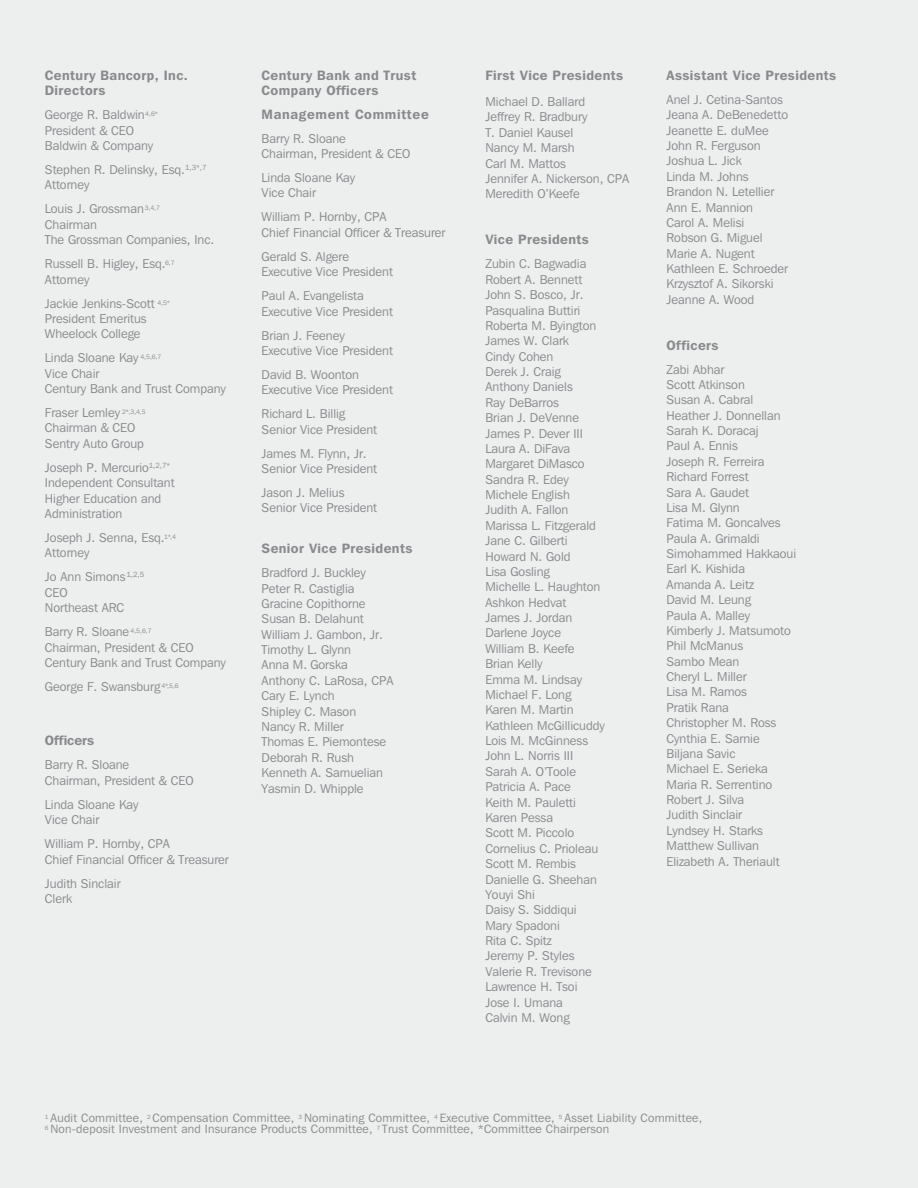
<style>
.page{position:relative;width:918px;height:1188px;background:#edeeee}
.page>*{position:absolute;margin:0;border:0;box-sizing:border-box;transform-origin:0 0}
.t1{font:600 13.5px/15.5px "Franklin Gothic IT Cby BT";letter-spacing:.03em;color:#888b8d}
.t2{font:600 13.5px "Franklin Gothic IT Cby BT";letter-spacing:.05em;color:#888b8d}
.t3{font:12.75px/15.5px "Franklin Gothic IT Cby BT";color:#888b8d}
.t4{font:12px/11.2px "Franklin Gothic IT Cby BT";letter-spacing:.02em;color:#888b8d}
</style>
<div class="page">
<p class="t1" style="left:45px;top:67px;width:144px">Century Bancorp, Inc.<br>Directors</p>
<p class="t3" style="left:45px;top:107px;width:115px">George R. Baldwin<sup>4,6*<br></sup>President &amp; CEO<br>Baldwin &amp; Company</p>
<p class="t3" style="left:45px;top:162px;width:163px">Stephen R. Delinsky, Esq.<sup>1,3*,7<br></sup>Attorney</p>
<p class="t3" style="left:45px;top:201px;width:171px">Louis J. Grossman<sup>3,4,7<br></sup>Chairman<br>The Grossman Companies, Inc.</p>
<p class="t3" style="left:45px;top:256px;width:131px">Russell B. Higley, Esq.<sup>6,7<br></sup>Attorney</p>
<p class="t3" style="left:45px;top:295px;width:127px">Jackie Jenkins-Scott <sup>4,5*<br></sup>President Emeritus<br>Wheelock College</p>
<p class="t3" style="left:45px;top:350px;width:183px">Linda Sloane Kay <sup>4,5,6,7<br></sup>Vice Chair<br>Century Bank and Trust Company</p>
<p class="t3" style="left:45px;top:405px;width:102px">Fraser Lemley <sup>2*,3,4,5<br></sup>Chairman &amp; CEO<br>Sentry Auto Group</p>
<p class="t3" style="left:45px;top:460px;width:131px">Joseph P. Mercurio<sup>1,2,7*<br></sup>Independent Consultant<br>Higher Education and<br>Administration</p>
<p class="t3" style="left:45px;top:530px;width:132px">Joseph J. Senna, Esq.<sup>1*,4<br></sup>Attorney</p>
<p class="t3" style="left:45px;top:569px;width:101px">Jo Ann Simons<sup>1,2,5<br></sup>CEO<br>Northeast ARC</p>
<p class="t3" style="left:45px;top:624px;width:183px">Barry R. Sloane <sup>4,5,6,7<br></sup>Chairman, President &amp; CEO<br>Century Bank and Trust Company</p>
<p class="t3" style="left:45px;top:679px;width:135px">George F. Swansburg <sup>4*,5,6</sup></p>
<p class="t1" style="left:45px;top:733px;width:51px">Officers</p>
<p class="t3" style="left:45px;top:757px;width:150px">Barry R. Sloane<br>Chairman, President &amp; CEO</p>
<p class="t3" style="left:45px;top:796px;width:95px">Linda Sloane Kay<br>Vice Chair</p>
<p class="t3" style="left:45px;top:836px;width:185px">William P. Hornby, CPA<br>Chief Financial Officer &amp; Treasurer</p>
<p class="t3" style="left:45px;top:875px;width:77px">Judith Sinclair<br>Clerk</p>
<p class="t1" style="left:262px;top:68px;width:156px;line-height:14.5px">Century Bank and Trust<br>Company Officers</p>
<p class="t2" style="left:262px;top:105px;width:169px">Management Committee</p>
<p class="t3" style="left:262px;top:130px;width:150px">Barry R. Sloane<br>Chairman, President &amp; CEO</p>
<p class="t3" style="left:262px;top:170px;width:95px">Linda Sloane Kay<br>Vice Chair</p>
<p class="t3" style="left:262px;top:209px;width:185px">William P. Hornby, CPA<br>Chief Financial Officer &amp; Treasurer</p>
<p class="t3" style="left:262px;top:248px;width:133px">Gerald S. Algere<br>Executive Vice President</p>
<p class="t3" style="left:262px;top:288px;width:133px">Paul A. Evangelista<br>Executive Vice President</p>
<p class="t3" style="left:262px;top:327px;width:133px">Brian J. Feeney<br>Executive Vice President</p>
<p class="t3" style="left:262px;top:367px;width:133px">David B. Woonton<br>Executive Vice President</p>
<p class="t3" style="left:262px;top:406px;width:117px">Richard L. Billig<br>Senior Vice President</p>
<p class="t3" style="left:262px;top:445px;width:117px">James M. Flynn, Jr.<br>Senior Vice President</p>
<p class="t3" style="left:262px;top:485px;width:117px">Jason J. Melius<br>Senior Vice President</p>
<p class="t1" style="left:262px;top:540px;width:152px">Senior Vice Presidents</p>
<p class="t3" style="left:262px;top:565px;width:133px">Bradford J. Buckley<br>Peter R. Castiglia<br>Gracine Copithorne<br>Susan B. Delahunt<br>William J. Gambon, Jr.<br>Timothy L. Glynn<br>Anna M. Gorska<br>Anthony C. LaRosa, CPA<br>Cary E. Lynch<br>Shipley C. Mason<br>Nancy R. Miller<br>Thomas E. Piemontese<br>Deborah R. Rush<br>Kenneth A. Samuelian<br>Yasmin D. Whipple</p>
<p class="t1" style="left:485px;top:67px;width:139px">First Vice Presidents</p>
<p class="t3" style="left:485px;top:94px;width:104px">Michael D. Ballard<br>Jeffrey R. Bradbury</p>
<p class="t3" style="left:485px;top:124px;width:145px">T. Daniel Kausel<br>Nancy M. Marsh<br>Carl M. Mattos<br>Jennifer A. Nickerson, CPA<br>Meredith O’Keefe</p>
<p class="t1" style="left:485px;top:232px;width:105px">Vice Presidents</p>
<p class="t3" style="left:485px;top:256px;width:121px">Zubin C. Bagwadia<br>Robert A. Bennett<br>John S. Bosco, Jr.<br>Pasqualina Buttiri<br>Roberta M. Byington<br>James W. Clark<br>Cindy Cohen<br>Derek J. Craig<br>Anthony Daniels<br>Ray DeBarros<br>Brian J. DeVenne<br>James P. Dever III<br>Laura A. DiFava<br>Margaret DiMasco<br>Sandra R. Edey<br>Michele English<br>Judith A. Fallon<br>Marissa L. Fitzgerald<br>Jane C. Gilberti<br>Howard N. Gold<br>Lisa Gosling<br>Michelle L. Haughton<br>Ashkon Hedvat<br>James J. Jordan<br>Darlene Joyce<br>William B. Keefe<br>Brian Kelly<br>Emma M. Lindsay<br>Michael F. Long<br>Karen M. Martin<br>Kathleen McGillicuddy<br>Lois M. McGinness<br>John L. Norris III<br>Sarah A. O’Toole<br>Patricia A. Pace<br>Keith M. Pauletti<br>Karen Pessa<br>Scott M. Piccolo<br>Cornelius C. Prioleau<br>Scott M. Rembis<br>Danielle G. Sheehan<br>Youyi Shi<br>Daisy S. Siddiqui<br>Mary Spadoni<br>Rita C. Spitz<br>Jeremy P. Styles<br>Valerie R. Trevisone<br>Lawrence H. Tsoi<br>Jose I. Umana<br>Calvin M. Wong</p>
<p class="t1" style="left:667px;top:67px;width:171px">Assistant Vice Presidents</p>
<p class="t3" style="left:667px;top:92px;width:123px">Anel J. Cetina-Santos<br>Jeana A. DeBenedetto<br>Jeanette E. duMee<br>John R. Ferguson<br>Joshua L. Jick<br>Linda M. Johns<br>Brandon N. Letellier<br>Ann E. Mannion<br>Carol A. Melisi<br>Robson G. Miguel<br>Marie A. Nugent<br>Kathleen E. Schroeder<br>Krzysztof A. Sikorski<br>Jeanne A. Wood</p>
<p class="t1" style="left:667px;top:337px;width:54px">Officers</p>
<p class="t3" style="left:667px;top:361px;width:131px">Zabi Abhar<br>Scott Atkinson<br>Susan A. Cabral<br>Heather J. Donnellan<br>Sarah K. Doracaj<br>Paul A. Ennis<br>Joseph R. Ferreira<br>Richard Forrest<br>Sara A. Gaudet<br>Lisa M. Glynn<br>Fatima M. Goncalves<br>Paula A. Grimaldi<br>Simohammed Hakkaoui<br>Earl K. Kishida<br>Amanda A. Leitz<br>David M. Leung<br>Paula A. Malley<br>Kimberly J. Matsumoto<br>Phil McManus<br>Sambo Mean<br>Cheryl L. Miller<br>Lisa M. Ramos<br>Pratik Rana<br>Christopher M. Ross<br>Cynthia E. Sarnie<br>Biljana Savic<br>Michael E. Serieka<br>Maria R. Serrentino<br>Robert J. Silva<br>Judith Sinclair<br>Lyndsey H. Starks<br>Matthew Sullivan<br>Elizabeth A. Theriault</p>
<p class="t4" style="left:45px;top:1112px;width:659px"><sup>1</sup> Audit Committee, <sup>2</sup> Compensation Committee, <sup>3</sup> Nominating Committee, <sup>4</sup> Executive Committee, <sup>5</sup> Asset Liability Committee,<br><sup>6</sup> Non-deposit Investment and Insurance Products Committee, <sup>7</sup> Trust Committee, *Committee Chairperson</p>
</div>
